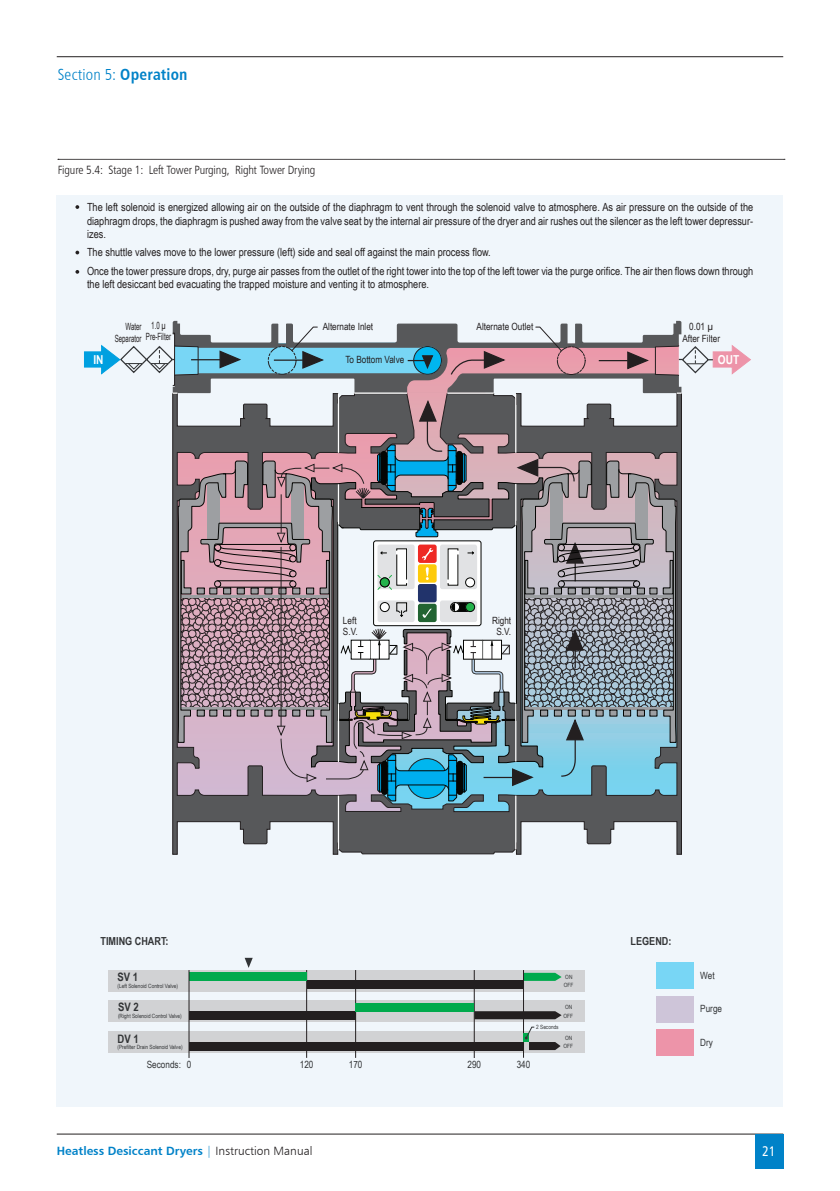
<style>
.page{position:relative;width:840px;height:1191px;background:#fff}
.page>*{position:absolute;margin:0;border:0;box-sizing:border-box;transform-origin:0 0}
.t1{font:16px "Humanist 777 BT Light Condensed B";letter-spacing:.02em;color:#0082c8}
.t2{font:14px "Humanist 777 BT Roman Condensed B";color:#fff}
.t3{font:700 12.4px "Arial Narrow";color:#fff}
.t4{font:12px "Humanist 777 BT Light Condensed B";letter-spacing:-.01em;color:#231f20}
.t5{font:12px "Humanist 777 BT Bold B";color:#0082c8}
.t6{font:700 11.6px "Arial Narrow";color:#323436}
.t7{font:11.2px/13.4px "Arial Narrow";color:#231f20;text-align:justify}
.t8{font:700 11px "Arial Narrow";color:#323436}
.t9{font:10px/11.2px "Arial Narrow";color:#231f20;text-align:center}
.t10{font:10px "Arial Narrow";color:#323436}
.t11{font:10px/11.2px "Arial Narrow";color:#231f20;text-align:center;scale:.75 1}
.t12{font:5.8px/8px "Arial Narrow";color:#323436}
.s1{font-family:"Humanist 777 BT Bold Condensed B"}
.s2{font-family:"Humanist 777 BT Light B"}
.s3{font-family:"Humanist 777 BT Light B";color:#231f20}
</style>
<div class="page">
<hr style="left:57px;top:56px;width:725px;height:1px;background:#231f20">
<hr style="left:57px;top:1133px;width:725px;height:1px;background:#231f20">
<div style="left:754px;top:1134px;width:28px;height:34px;background:#0082c8"></div>
<svg style="left:58px;top:159px;width:726px;height:1px"></svg>
<div style="left:56px;top:196px;width:726px;height:911px;background:#f0f6fb"></div>
<svg style="left:172px;top:394px;width:509px;height:460px;fill:#57585a"></svg>
<svg style="left:178px;top:400px;width:497px;height:401px;background:#9a97a1"></svg>
<div style="left:108px;top:1031px;width:476px;height:21px;background:#d1d2d4"></div>
<div style="left:108px;top:970px;width:476px;height:21px;background:#d1d2d4"></div>
<div style="left:108px;top:1000px;width:476px;height:21px;background:#d1d2d4"></div>
<hr style="left:306px;top:970px;width:1px;height:87px;background:#231f20">
<hr style="left:355px;top:970px;width:1px;height:87px;background:#231f20">
<hr style="left:473px;top:970px;width:1px;height:88px;background:#231f20">
<div style="left:306px;top:981px;width:217px;height:8px;background:#231f20"></div>
<svg style="left:524px;top:972px;width:37px;height:9px"></svg>
<div style="left:189px;top:972px;width:117px;height:9px;background:#00aa4d"></div>
<div style="left:189px;top:1011px;width:166px;height:8px;background:#231f20"></div>
<svg style="left:474px;top:1011px;width:87px;height:8px"></svg>
<div style="left:355px;top:1003px;width:119px;height:8px;background:#00aa4d"></div>
<hr style="left:188px;top:970px;width:1px;height:88px;background:#231f20">
<hr style="left:523px;top:970px;width:1px;height:87px;background:#231f20">
<div style="left:523px;top:1034px;width:5px;height:8px;background:#00aa4d"></div>
<div style="left:189px;top:1042px;width:334px;height:8px;background:#231f20"></div>
<svg style="left:525px;top:1026px;width:35px;height:24px"></svg>
<div style="left:656px;top:962px;width:37px;height:27px;background:#78d6f5"></div>
<div style="left:656px;top:996px;width:37px;height:27px;background:#cec5d9"></div>
<div style="left:656px;top:1029px;width:37px;height:27px;background:#ed94a9"></div>
<svg style="left:244px;top:957px;width:8px;height:11px"></svg>
<svg style="left:75px;top:205px;width:4px;height:4px"></svg>
<svg style="left:75px;top:251px;width:4px;height:3px"></svg>
<svg style="left:75px;top:270px;width:4px;height:4px"></svg>
<hr style="left:337px;top:393px;width:2px;height:60px;background:#fff">
<hr style="left:515px;top:394px;width:1px;height:59px;background:#fff">
<hr style="left:515px;top:484px;width:1px;height:41px;background:#fff">
<hr style="left:337px;top:484px;width:2px;height:40px;background:#fff">
<hr style="left:337px;top:704px;width:2px;height:58px;background:#fff">
<hr style="left:515px;top:704px;width:1px;height:57px;background:#fff">
<hr style="left:515px;top:795px;width:1px;height:54px;background:#fff">
<hr style="left:337px;top:795px;width:2px;height:54px;background:#fff">
<svg style="left:84px;top:321px;width:666px;height:73px"></svg>
<h1 class="t1" style="left:58px;top:65px;width:131px">Section 5: <span class="s1">Operation</span></h1>
<p class="t4" style="left:58px;top:162px;width:259px">Figure 5.4: Stage 1: Left Tower Purging, Right Tower Drying</p>
<p class="t7" style="left:87px;top:200px;width:667px">The left solenoid is energized allowing air on the outside of the diaphragm to vent through the solenoid valve to atmosphere. As air pressure on the outside of the diaphragm drops, the diaphragm is pushed away from the valve seat by the internal air pressure of the dryer and air rushes out the silencer as the left tower depressur&shy;izes.</p>
<p class="t7" style="left:87px;top:243px;width:667px;line-height:18.4px">The shuttle valves move to the lower pressure (left) side and seal off against the main process flow.<br>Once the tower pressure drops, dry, purge air passes from the outlet of the right tower into the top of the left tower via the purge orifice. The air then flows down through</p>
<p class="t7" style="left:87px;top:277px;width:343px">the left desiccant bed evacuating the trapped moisture and venting it to atmosphere.</p>
<p class="t11" style="left:146px;top:319px;width:35px">1.0 µ<br>Pre-Filter</p>
<p class="t11" style="left:115px;top:321px;width:37px;text-align:right">Water<br>Separator</p>
<p class="t9" style="left:322px;top:320px;width:52px">Alternate Inlet</p>
<p class="t9" style="left:476px;top:320px;width:58px">Alternate Outlet</p>
<p class="t9" style="left:682px;top:320px;width:39px;line-height:12px">0.01 µ<br>After Filter</p>
<p class="t3" style="left:93px;top:350px;width:12px">IN</p>
<p class="t3" style="left:717px;top:350px;width:23px">OUT</p>
<p class="t9" style="left:345px;top:354px;width:60px">To Bottom Valve</p>
<p class="t9" style="left:343px;top:614px;width:16px;text-align:left">Left<br>S.V.</p>
<p class="t9" style="left:492px;top:614px;width:21px">Right<br>S.V.</p>
<p class="t8" style="left:100px;top:933px;width:70px">TIMING CHART:</p>
<p class="t6" style="left:117px;top:968px;width:22px">SV 1</p>
<p class="t12" style="left:117px;top:982px;width:62px">(Left Solenoid Control Valve)</p>
<p class="t6" style="left:118px;top:998px;width:22px">SV 2</p>
<p class="t12" style="left:118px;top:1012px;width:65px">(Right Solenoid Control Valve)</p>
<p class="t12" style="left:563px;top:973px;width:11px">ON<br>OFF</p>
<p class="t12" style="left:564px;top:1002px;width:9px">ON</p>
<p class="t12" style="left:563px;top:1011px;width:11px">OFF</p>
<p class="t12" style="left:536px;top:1023px;width:24px">2 Seconds</p>
<p class="t6" style="left:117px;top:1029px;width:23px">DV 1</p>
<p class="t12" style="left:117px;top:1043px;width:67px">(Prefilter Drain Solenoid Valve)</p>
<p class="t10" style="left:147px;top:1057px;width:46px">Seconds: 0</p>
<p class="t10" style="left:299px;top:1057px;width:15px">120</p>
<p class="t10" style="left:348px;top:1057px;width:15px">170</p>
<p class="t10" style="left:467px;top:1057px;width:15px">290</p>
<p class="t10" style="left:516px;top:1057px;width:15px">340</p>
<p class="t12" style="left:563px;top:1033px;width:11px">ON<br>OFF</p>
<p class="t8" style="left:630px;top:933px;width:42px">LEGEND:</p>
<p class="t10" style="left:700px;top:967px;width:16px">Wet</p>
<p class="t10" style="left:700px;top:1001px;width:23px">Purge</p>
<p class="t10" style="left:700px;top:1035px;width:14px">Dry</p>
<p class="t5" style="left:57px;top:1143px;width:257px">Heatless Desiccant Dryers <span class="s2">|</span> <span class="s3">Instruction Manual</span></p>
<p class="t2" style="left:761px;top:1142px;width:15px">21</p>
</div>
